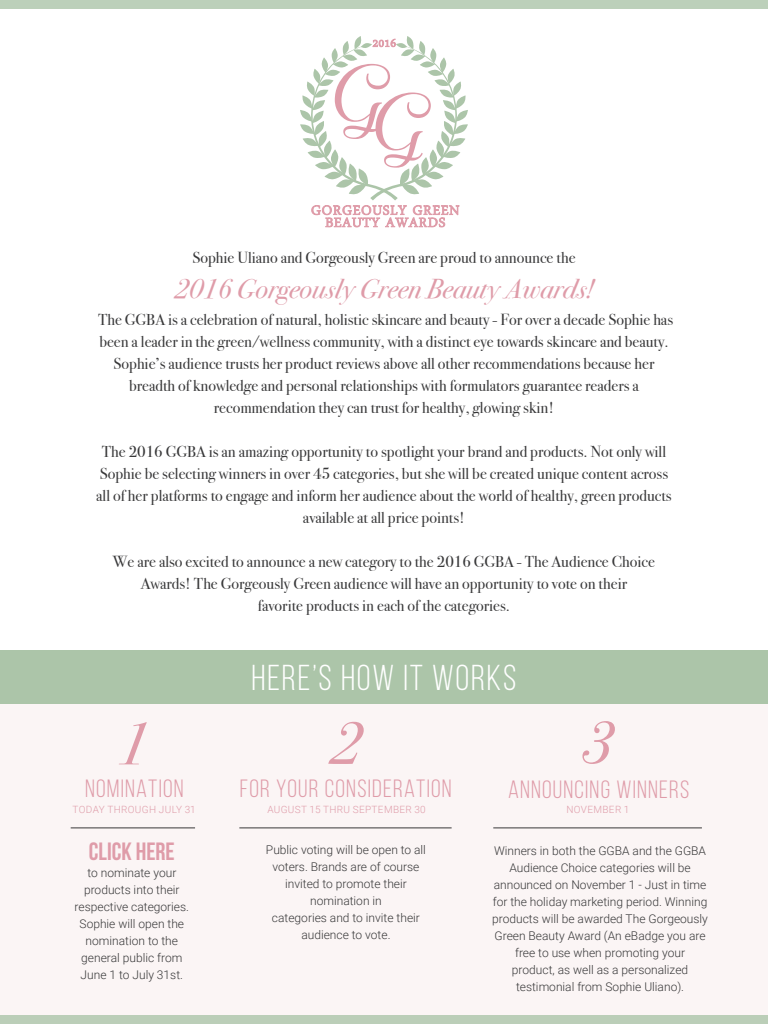
<style>
.page{position:relative;width:768px;height:1024px;background:#fff}
.page>*{position:absolute;margin:0;border:0;box-sizing:border-box;transform-origin:0 0}
.t1{font:36px "Bebas Neue";letter-spacing:.05em;color:#fff}
.t2{font:italic 27.3px "Bodoni Svty Two ITCTT";color:#df9ca9}
.t3{font:25px "Bebas Neue";letter-spacing:.05em;color:#df9ca9}
.t4{font:25px "Bebas Neue";color:#df9ca9}
.t5{font:16px/22px "Bodoni Svty Two ITCTT";color:#383839;text-align:center}
.t6{font:300 12px/17px "Roboto";color:#383839;text-align:center}
.t7{font:300 10px "Roboto";letter-spacing:.035em;color:#df9ca9}
</style>
<div class="page">
<div style="left:0;top:664px;width:768px;height:360px;background:#fbf5f5"></div>
<div style="left:0;top:650px;width:768px;height:54px;background:#acc5a9"></div>
<svg style="left:300px;top:36px;width:168px;height:191px"></svg>
<hr style="left:71px;top:828px;width:124px;height:1px;background:#383839">
<svg style="left:119px;top:722px;width:28px;height:42px"></svg>
<svg style="left:328px;top:722px;width:36px;height:42px"></svg>
<svg style="left:582px;top:721px;width:33px;height:43px"></svg>
<div style="left:0;top:1015px;width:768px;height:9px;background:#bbceb8"></div>
<div style="left:0;top:0;width:768px;height:9px;background:#bcd0ba"></div>
<hr style="left:239px;top:828px;width:213px;height:1px;background:#383839">
<hr style="left:493px;top:828px;width:209px;height:1px;background:#383839">
<p class="t5" style="left:192px;top:245px;width:385px">Sophie Uliano and Gorgeously Green are proud to announce the</p>
<h2 class="t2" style="left:175px;top:265px;width:420px">2016 Gorgeously Green Beauty Awards!</h2>
<p class="t5" style="left:98px;top:307px;width:577px">The GGBA is a celebration of natural, holistic skincare and beauty - For over a decade Sophie has been a leader in the green/wellness community, with a distinct eye towards skincare and beauty.<br>Sophie’s audience trusts her product reviews above all other recommendations because her breadth of knowledge and personal relationships with formulators guarantee readers a recommendation they can trust for healthy, glowing skin!</p>
<p class="t5" style="left:96px;top:439px;width:577px">The 2016 GGBA is an amazing opportunity to spotlight your brand and products. Not only will Sophie be selecting winners in over 45 categories, but she will be created unique content across all of her platforms to engage and inform her audience about the world of healthy, green products available at all price points!</p>
<p class="t5" style="left:113px;top:549px;width:544px">We are also excited to announce a new category to the 2016 GGBA - The Audience Choice<br>Awards! The Gorgeously Green audience will have an opportunity to vote on their<br>favorite products in each of the categories.</p>
<h3 class="t3" style="left:85px;top:775px;width:100px">NOMINATION</h3>
<p class="t7" style="left:73px;top:802px;width:125px">TODAY THROUGH JULY 31</p>
<h3 class="t4" style="left:89px;top:837px;width:87px">CLICK HERE</h3>
<p class="t6" style="left:75px;top:864px;width:116px">to nominate your products into their respective categories.<br>Sophie will open the nomination to the general public from<br>June 1 to July 31st.</p>
<h1 class="t1" style="left:252px;top:658px;width:266px">HERE’S HOW IT WORKS</h1>
<h3 class="t3" style="left:240px;top:775px;width:213px">FOR YOUR CONSIDERATION</h3>
<p class="t7" style="left:267px;top:802px;width:160px">AUGUST 15 THRU SEPTEMBER 30</p>
<p class="t6" style="left:266px;top:840px;width:162px">Public voting will be open to all voters. Brands are of course invited to promote their nomination in<br>categories and to invite their audience to vote.</p>
<h3 class="t3" style="left:508px;top:776px;width:183px">ANNOUNCING WINNERS</h3>
<p class="t7" style="left:566px;top:802px;width:64px">NOVEMBER 1</p>
<p class="t6" style="left:492px;top:841px;width:217px">Winners in both the GGBA and the GGBA Audience Choice categories will be announced on November 1 - Just in time for the holiday marketing period. Winning products will be awarded The Gorgeously Green Beauty Award (An eBadge you are free to use when promoting your product, as well as a personalized testimonial from Sophie Uliano).</p>
</div>
